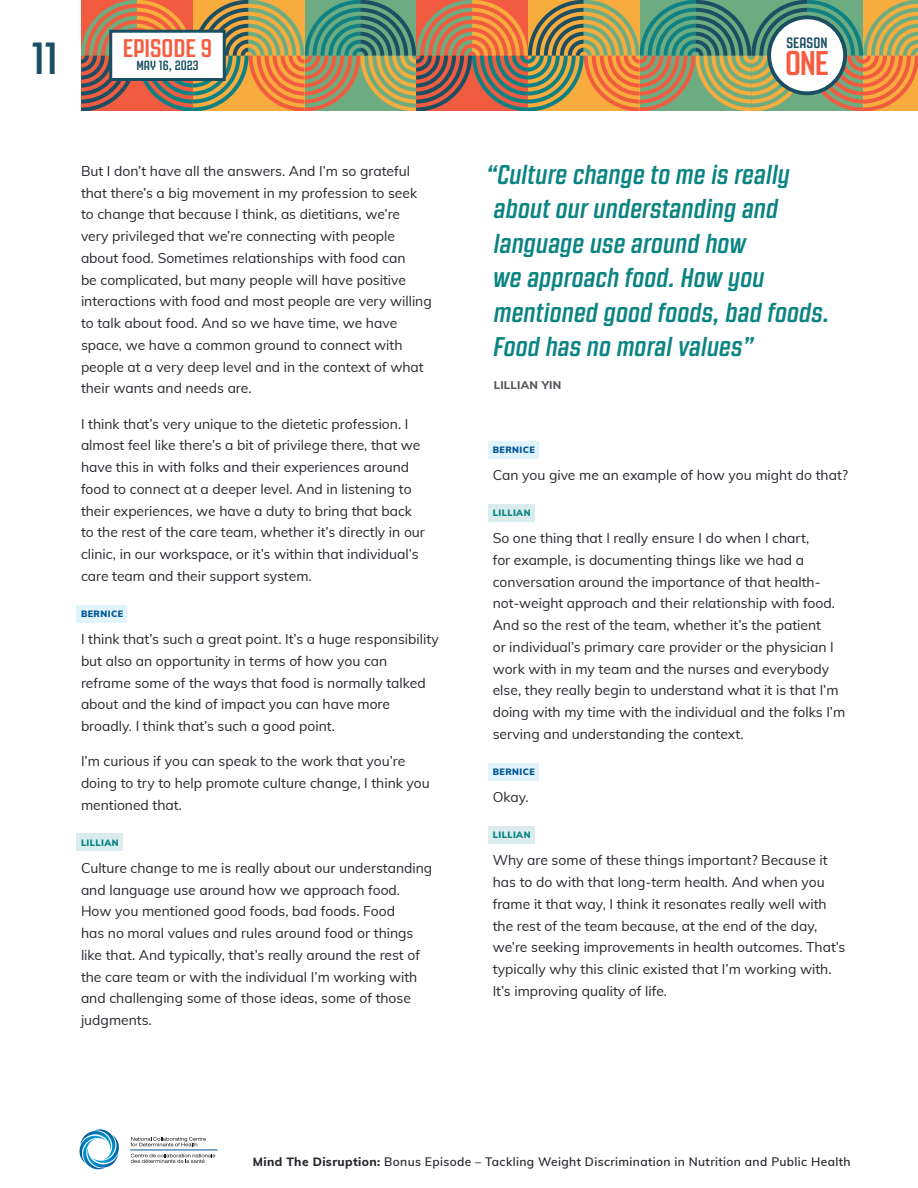
<style>
.page{position:relative;width:918px;height:1188px;background:#fff}
.page>*{position:absolute;margin:0;border:0;box-sizing:border-box;transform-origin:0 0}
.t1{font:700 45px "Revolution Gothic";color:#1a4f63}
.t2{font:700 34.2px "Revolution Gothic";color:#f75c40}
.PULL_QUOTE{font:italic 700 27px/34.5px "Revolution Gothic";letter-spacing:.005em;color:#0a8383}
.t3{font:700 25.5px "Revolution Gothic";color:#f75c40}
.t4{font:700 15px "Revolution Gothic";letter-spacing:.005em;color:#1a4f63}
.body_copy_last_line{font:13.8px/21.8px "Muli";color:#26262d}
.t5{font:700 13.35px "Revolution Gothic";letter-spacing:.005em;color:#1a4f63}
.t6{font:600 12px "Muli";letter-spacing:.03em;color:#26262d}
.BODY_COPY{font:800 11.25px "Muli";letter-spacing:.02em;color:#555359}
.B{font:900 9px "Muli";letter-spacing:.05em;color:#005595}
.A{font:900 9px "Muli";letter-spacing:.05em;color:#0a8383}
.s1{font-weight:800}
</style>
<div class="page">
<svg style="left:81px;top:0;width:837px;height:111px;background:#a28b5b"></svg>
<svg style="left:131px;top:1137px;width:75px;height:9px"></svg>
<svg style="left:131px;top:1154px;width:84px;height:9px"></svg>
<svg style="left:79px;top:1129px;width:40px;height:41px"></svg>
<hr style="left:130px;top:1150px;width:88px;height:1px;background:#005595">
<div style="left:769px;top:17px;width:76px;height:76px;background:#fff;border-radius:50%"></div>
<div style="left:767px;top:15px;width:80px;height:80px;border:4px solid #1a4f63;border-radius:50%"></div>
<div style="left:109px;top:30px;width:117px;height:51px;background:#fff;border:3px solid #1a4f63"></div>
<svg style="left:77px;top:605px;width:50px;height:17px"></svg>
<svg style="left:77px;top:834px;width:46px;height:17px"></svg>
<svg style="left:488px;top:441px;width:51px;height:17px"></svg>
<svg style="left:488px;top:504px;width:46px;height:18px"></svg>
<svg style="left:488px;top:763px;width:51px;height:17px"></svg>
<svg style="left:488px;top:826px;width:46px;height:18px"></svg>
<h1 class="t1" style="left:32px;top:34px;width:27px">11</h1>
<p class="t4" style="left:787px;top:35px;width:43px">SEASON</p>
<h3 class="t3" style="left:123px;top:35px;width:91px">EPISODE 9</h3>
<p class="t5" style="left:136px;top:58px;width:64px">MAY 16, 2023</p>
<h2 class="t2" style="left:785px;top:45px;width:45px">ONE</h2>
<p class="body_copy_last_line" style="left:81px;top:159px;width:352px">But I don’t have all the answers. And I’m so grateful that there’s a big movement in my profession to seek to change that because I think, as dietitians, we’re<br>very privileged that we’re connecting with people about food. Sometimes relationships with food can<br>be complicated, but many people will have positive interactions with food and most people are very willing to talk about food. And so we have time, we have space, we have a common ground to connect with people at a very deep level and in the context of what their wants and needs are.</p>
<p class="body_copy_last_line" style="left:81px;top:412px;width:345px">I think that’s very unique to the dietetic profession. I almost feel like there’s a bit of privilege there, that we have this in with folks and their experiences around food to connect at a deeper level. And in listening to their experiences, we have a duty to bring that back to the rest of the care team, whether it’s directly in our clinic, in our workspace, or it’s within that individual’s care team and their support system.</p>
<p class="B" style="left:81px;top:607px;width:44px">BERNICE</p>
<p class="body_copy_last_line" style="left:81px;top:628px;width:359px">I think that’s such a great point. It’s a huge responsibility but also an opportunity in terms of how you can reframe some of the ways that food is normally talked about and the kind of impact you can have more broadly. I think that’s such a good point.</p>
<p class="body_copy_last_line" style="left:81px;top:750px;width:350px">I’m curious if you can speak to the work that you’re doing to try to help promote culture change, I think you mentioned that.</p>
<p class="A" style="left:81px;top:836px;width:39px">LILLIAN</p>
<p class="body_copy_last_line" style="left:81px;top:856px;width:353px">Culture change to me is really about our understanding and language use around how we approach food.<br>How you mentioned good foods, bad foods. Food<br>has no moral values and rules around food or things like that. And typically, that’s really around the rest of the care team or with the individual I’m working with and challenging some of those ideas, some of those judgments.</p>
<p class="PULL_QUOTE" style="left:486px;top:157px;width:345px">“Culture change to me is really about our understanding and language use around how<br>we approach food. How you mentioned good foods, bad foods.<br>Food has no moral values”</p>
<p class="BODY_COPY" style="left:494px;top:376px;width:69px">LILLIAN YIN</p>
<p class="B" style="left:493px;top:443px;width:44px">BERNICE</p>
<p class="body_copy_last_line" style="left:493px;top:464px;width:357px">Can you give me an example of how you might do that?</p>
<p class="A" style="left:493px;top:506px;width:39px">LILLIAN</p>
<p class="body_copy_last_line" style="left:493px;top:527px;width:354px">So one thing that I really ensure I do when I chart,<br>for example, is documenting things like we had a conversation around the importance of that health&shy;not-weight approach and their relationship with food.<br>And so the rest of the team, whether it’s the patient<br>or individual’s primary care provider or the physician I work with in my team and the nurses and everybody else, they really begin to understand what it is that I’m doing with my time with the individual and the folks I’m serving and understanding the context.</p>
<p class="B" style="left:493px;top:765px;width:44px">BERNICE</p>
<p class="body_copy_last_line" style="left:493px;top:786px;width:38px">Okay.</p>
<p class="A" style="left:493px;top:828px;width:39px">LILLIAN</p>
<p class="body_copy_last_line" style="left:493px;top:849px;width:354px">Why are some of these things important? Because it has to do with that long-term health. And when you frame it that way, I think it resonates really well with the rest of the team because, at the end of the day, we’re seeking improvements in health outcomes. That’s typically why this clinic existed that I’m working with.<br>It’s improving quality of life.</p>
<p class="t6" style="left:253px;top:1153px;width:599px"><span class="s1">Mind The Disruption:</span> Bonus Episode – Tackling Weight Discrimination in Nutrition and Public Health</p>
</div>
